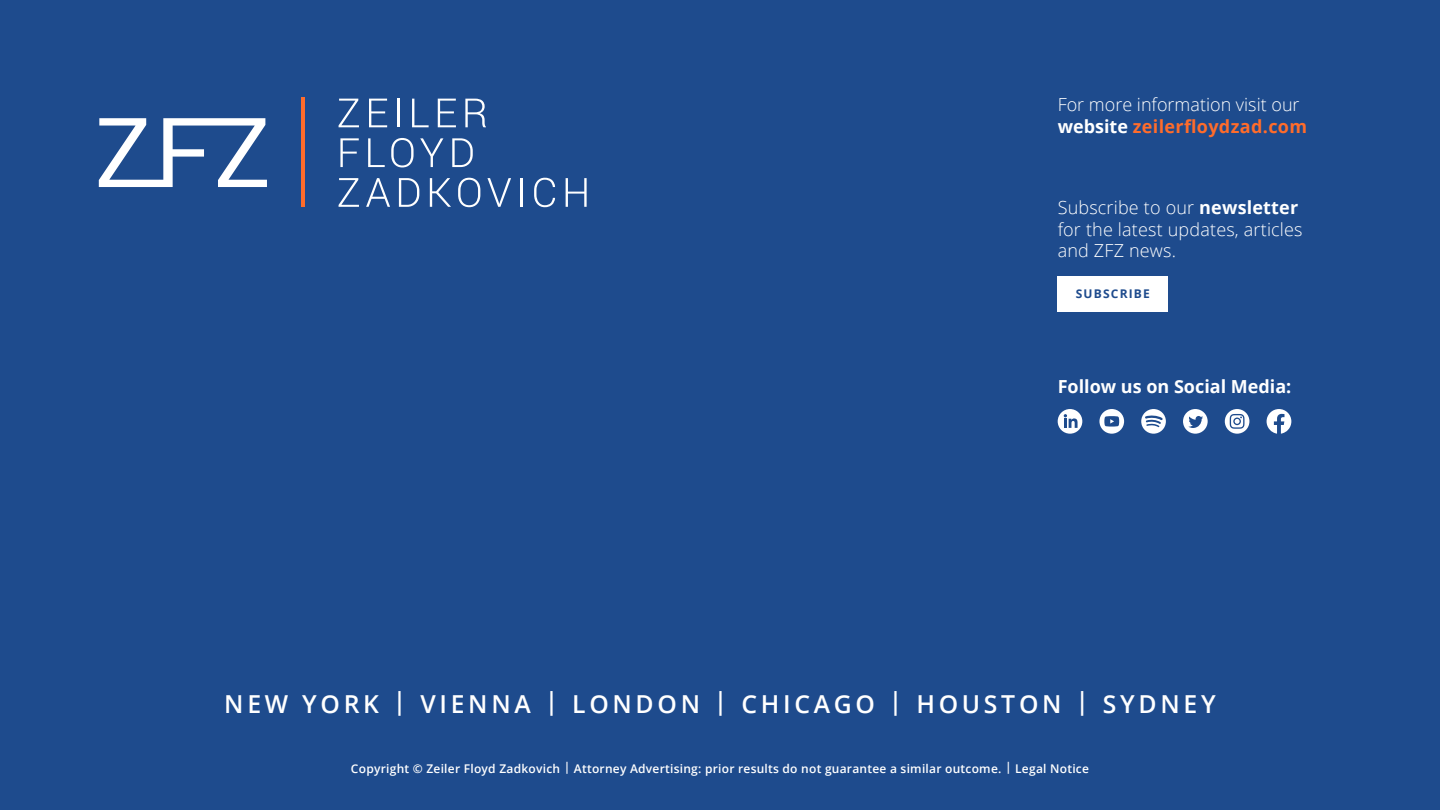
<style>
.page{position:relative;width:1440px;height:810px;background:#1e4b8d}
.page>*{position:absolute;margin:0;border:0;box-sizing:border-box;transform-origin:0 0}
.t1{font:600 24.75px "Open Sans";letter-spacing:.15em;color:#fff}
.t2{font:300 18px/21.6px "Open Sans";letter-spacing:.01em;color:#fff}
.t3{font:700 18px "Open Sans";color:#fff}
.t4{font:600 12px "Open Sans";letter-spacing:.02em;color:#fff}
.t5{font:700 12px "Open Sans";letter-spacing:.1em;color:#1e4b8d}
.s1{font-weight:700}
.s2{font-weight:700;color:#ff6c2b}
.s3{font-weight:700;color:#1e4b8d}
</style>
<div class="page">
<svg style="left:339px;top:99px;width:20px;height:28px"></svg>
<svg style="left:369px;top:99px;width:18px;height:28px"></svg>
<hr style="left:397px;top:99px;width:3px;height:28px;background:#fff">
<svg style="left:412px;top:99px;width:17px;height:28px"></svg>
<svg style="left:438px;top:99px;width:18px;height:28px"></svg>
<svg style="left:465px;top:99px;width:21px;height:28px"></svg>
<svg style="left:340px;top:138px;width:19px;height:29px"></svg>
<svg style="left:368px;top:138px;width:17px;height:29px"></svg>
<svg style="left:391px;top:138px;width:23px;height:29px"></svg>
<svg style="left:420px;top:138px;width:23px;height:29px"></svg>
<svg style="left:452px;top:138px;width:21px;height:29px"></svg>
<svg style="left:339px;top:178px;width:20px;height:29px"></svg>
<svg style="left:366px;top:178px;width:24px;height:29px"></svg>
<svg style="left:399px;top:178px;width:20px;height:29px"></svg>
<svg style="left:430px;top:178px;width:21px;height:29px"></svg>
<svg style="left:458px;top:178px;width:22px;height:29px"></svg>
<svg style="left:487px;top:178px;width:24px;height:29px"></svg>
<hr style="left:520px;top:178px;width:3px;height:29px;background:#fff">
<svg style="left:534px;top:178px;width:21px;height:29px"></svg>
<svg style="left:566px;top:178px;width:21px;height:29px"></svg>
<svg style="left:99px;top:118px;width:168px;height:69px"></svg>
<hr style="left:301px;top:97px;width:4px;height:110px;background:#ff6c2b">
<div style="left:1058px;top:276px;width:110px;height:35px;background:#fff"></div>
<div style="left:1099px;top:409px;width:25px;height:25px;background:#fff;border-radius:50%"></div>
<svg style="left:1104px;top:416px;width:15px;height:11px"></svg>
<div style="left:1183px;top:409px;width:25px;height:25px;background:#fff;border-radius:50%"></div>
<svg style="left:1188px;top:416px;width:15px;height:12px"></svg>
<div style="left:1225px;top:409px;width:24px;height:25px;background:#fff;border-radius:50%"></div>
<svg style="left:1230px;top:414px;width:15px;height:15px"></svg>
<div style="left:1058px;top:409px;width:24px;height:25px;background:#fff;border-radius:50%"></div>
<svg style="left:1064px;top:414px;width:14px;height:14px"></svg>
<svg style="left:1267px;top:409px;width:24px;height:25px"></svg>
<svg style="left:1141px;top:409px;width:25px;height:25px"></svg>
<p class="t2" style="left:1058px;top:96px;width:269px">For more information visit our <span class="s1">website</span> <span class="s2">zeilerfloydzad.com</span><span class="s3">m</span></p>
<p class="t2" style="left:1058px;top:199px;width:246px">Subscribe to our <span class="s1">newsletter </span>for the latest updates, articles and ZFZ news.</p>
<p class="t5" style="left:1076px;top:285px;width:76px">SUBSCRIBE</p>
<p class="t3" style="left:1058px;top:373px;width:235px">Follow us on Social Media:</p>
<h1 class="t1" style="left:224px;top:694px;width:993px">NEW YORK | VIENNA | LONDON | CHICAGO | HOUSTON | SYDNEY</h1>
<p class="t4" style="left:351px;top:763px;width:740px">Copyright © Zeiler Floyd Zadkovich | Attorney Advertising: prior results do not guarantee a similar outcome. | Legal Notice</p>
</div>
